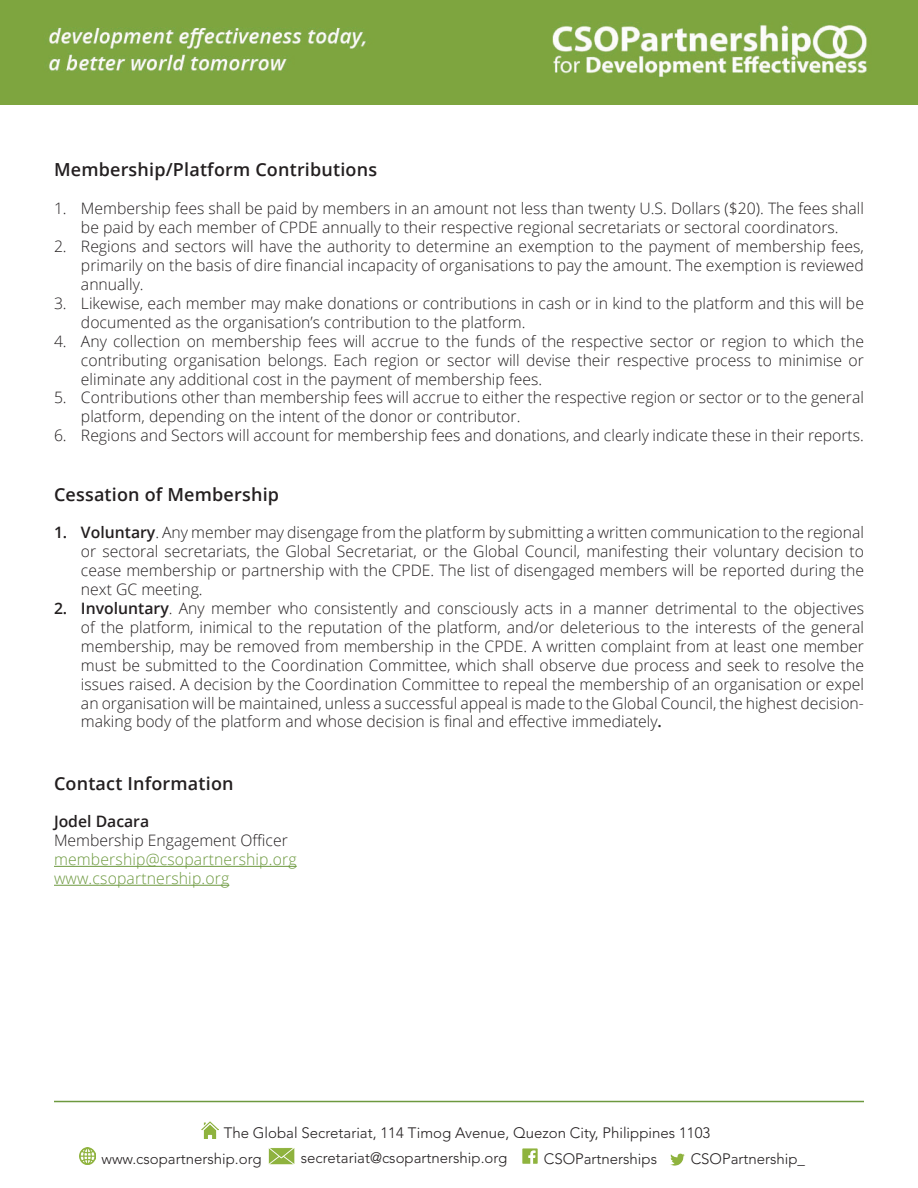
<style>
.page{position:relative;width:918px;height:1188px;background:#fff}
.page>*{position:absolute;margin:0;border:0;box-sizing:border-box;transform-origin:0 0}
.t1{font:600 18px "Open Sans";letter-spacing:.01em;color:#231f20}
.t2{font:300 15.75px/18.9px "Open Sans";color:#231f20;text-align:justify}
.t3{font:300 15.75px/18.9px "Open Sans";letter-spacing:.01em;color:#6d993f}
.t4{font:600 15.75px "Open Sans";color:#231f20}
.t5{font:300 15px "Avenir LT Std";color:#231f20}
.s1{font-weight:600}
</style>
<div class="page">
<hr style="left:54px;top:866px;width:243px;height:1px;background:#6d993f">
<hr style="left:54px;top:885px;width:175px;height:1px;background:#6d993f">
<hr style="left:54px;top:1101px;width:810px;height:1px;background:#6d993f">
<img style="left:522px;top:1148px;width:16px;height:16px">
<img style="left:79px;top:1148px;width:17px;height:16px">
<img style="left:201px;top:1122px;width:17px;height:16px">
<img style="left:670px;top:1153px;width:15px;height:13px">
<img style="left:269px;top:1148px;width:25px;height:16px">
<img style="left:0;top:0;width:918px;height:104px">
<p class="t1" style="left:54px;top:157px;width:325px">Membership/Platform Contributions</p>
<p class="t2" style="left:54px;top:199px;width:812px;text-align:center">1. Membership fees shall be paid by members in an amount not less than twenty U.S. Dollars ($20). The fees shall be paid by each member of CPDE annually to their respective regional secretariats or sectoral coordinators.</p>
<p class="t2" style="left:81px;top:237px;width:785px;text-indent:-27px">2. Regions and sectors will have the authority to determine an exemption to the payment of membership fees, primarily on the basis of dire financial incapacity of organisations to pay the amount. The exemption is reviewed annually.</p>
<p class="t2" style="left:81px;top:293px;width:785px;text-indent:-27px">3. Likewise, each member may make donations or contributions in cash or in kind to the platform and this will be documented as the organisation’s contribution to the platform.</p>
<p class="t2" style="left:81px;top:331px;width:785px;text-indent:-27px">4. Any collection on membership fees will accrue to the funds of the respective sector or region to which the contributing organisation belongs. Each region or sector will devise their respective process to minimise or eliminate any additional cost in the payment of membership fees.</p>
<p class="t2" style="left:81px;top:388px;width:785px;text-indent:-27px">5. Contributions other than membership fees will accrue to either the respective region or sector or to the general platform, depending on the intent of the donor or contributor.</p>
<p class="t2" style="left:54px;top:426px;width:811px">6. Regions and Sectors will account for membership fees and donations, and clearly indicate these in their reports.</p>
<p class="t1" style="left:54px;top:482px;width:227px">Cessation of Membership</p>
<p class="t2" style="left:81px;top:523px;width:785px;text-indent:-27px"><span class="s1">1. Voluntary</span>. Any member may disengage from the platform by submitting a written communication to the regional or sectoral secretariats, the Global Secretariat, or the Global Council, manifesting their voluntary decision to cease membership or partnership with the CPDE. The list of disengaged members will be reported during the next GC meeting.</p>
<p class="t2" style="left:81px;top:598px;width:785px;text-indent:-27px"><span class="s1">2. Involuntary</span>. Any member who consistently and consciously acts in a manner detrimental to the objectives of the platform, inimical to the reputation of the platform, and/or deleterious to the interests of the general membership, may be removed from membership in the CPDE. A written complaint from at least one member must be submitted to the Coordination Committee, which shall observe due process and seek to resolve the issues raised. A decision by the Coordination Committee to repeal the membership of an organisation or expel an organisation will be maintained, unless a successful appeal is made to the Global Council, the highest decision&shy;making body of the platform and whose decision is final and effective immediately<span class="s1">.</span></p>
<p class="t1" style="left:54px;top:771px;width:181px">Contact Information</p>
<p class="t4" style="left:54px;top:811px;width:97px">Jodel Dacara</p>
<p class="t2" style="left:54px;top:831px;width:235px">Membership Engagement Officer</p>
<p class="t3" style="left:54px;top:850px;width:244px">membership@csopartnership.org www.csopartnership.org</p>
<p class="t5" style="left:224px;top:1124px;width:488px">The Global Secretariat, 114 Timog Avenue, Quezon City, Philippines 1103</p>
<p class="t5" style="left:101px;top:1150px;width:162px">www.csopartnership.org</p>
<p class="t5" style="left:301px;top:1149px;width:208px">secretariat@csopartnership.org</p>
<p class="t5" style="left:544px;top:1150px;width:115px">CSOPartnerships</p>
<p class="t5" style="left:691px;top:1150px;width:116px">CSOPartnership_</p>
</div>
